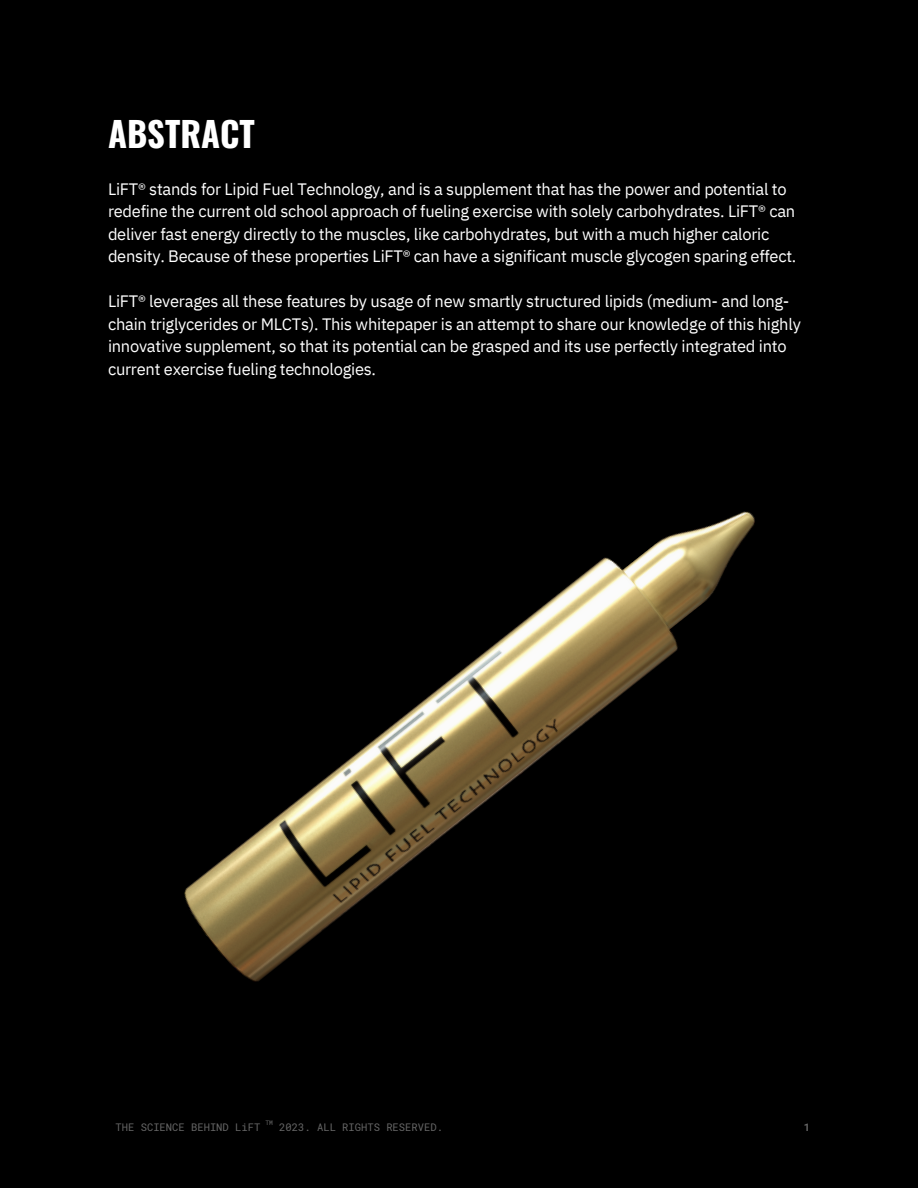
<style>
.page{position:relative;width:918px;height:1188px;background:#000}
.page>*{position:absolute;margin:0;border:0;box-sizing:border-box;transform-origin:0 0}
.t1{font:700 34.5px "Oswald";color:#fff}
.t2{font:16.5px/22.5px "IBM Plex Sans";letter-spacing:-.015em;color:#fff}
.t3{font:10.5px "Roboto Mono";color:#666}
.t4{font:700 10.5px "Roboto Mono";color:#666}
.t5{font:6.3px "Roboto Mono";color:#666}
</style>
<div class="page">
<img style="left:184px;top:511px;width:571px;height:471px">
<p class="t1" style="left:108px;top:106px;width:148px">ABSTRACT</p>
<p class="t2" style="left:108px;top:177px;width:690px">LiFT® stands for Lipid Fuel Technology, and is a supplement that has the power and potential to redefine the current old school approach of fueling exercise with solely carbohydrates. LiFT® can deliver fast energy directly to the muscles, like carbohydrates, but with a much higher caloric density. Because of these properties LiFT® can have a significant muscle glycogen sparing effect.</p>
<p class="t2" style="left:108px;top:290px;width:694px">LiFT® leverages all these features by usage of new smartly structured lipids (medium- and long&shy;chain triglycerides or MLCTs). This whitepaper is an attempt to share our knowledge of this highly innovative supplement, so that its potential can be grasped and its use perfectly integrated into current exercise fueling technologies.</p>
<p class="t5" style="left:265px;top:1119px;width:9px">TM</p>
<p class="t3" style="left:116px;top:1120px;width:146px">THE SCIENCE BEHIND LiFT</p>
<p class="t3" style="left:279px;top:1120px;width:165px">2023. ALL RIGHTS RESERVED.</p>
<p class="t4" style="left:804px;top:1120px;width:8px">1</p>
</div>
